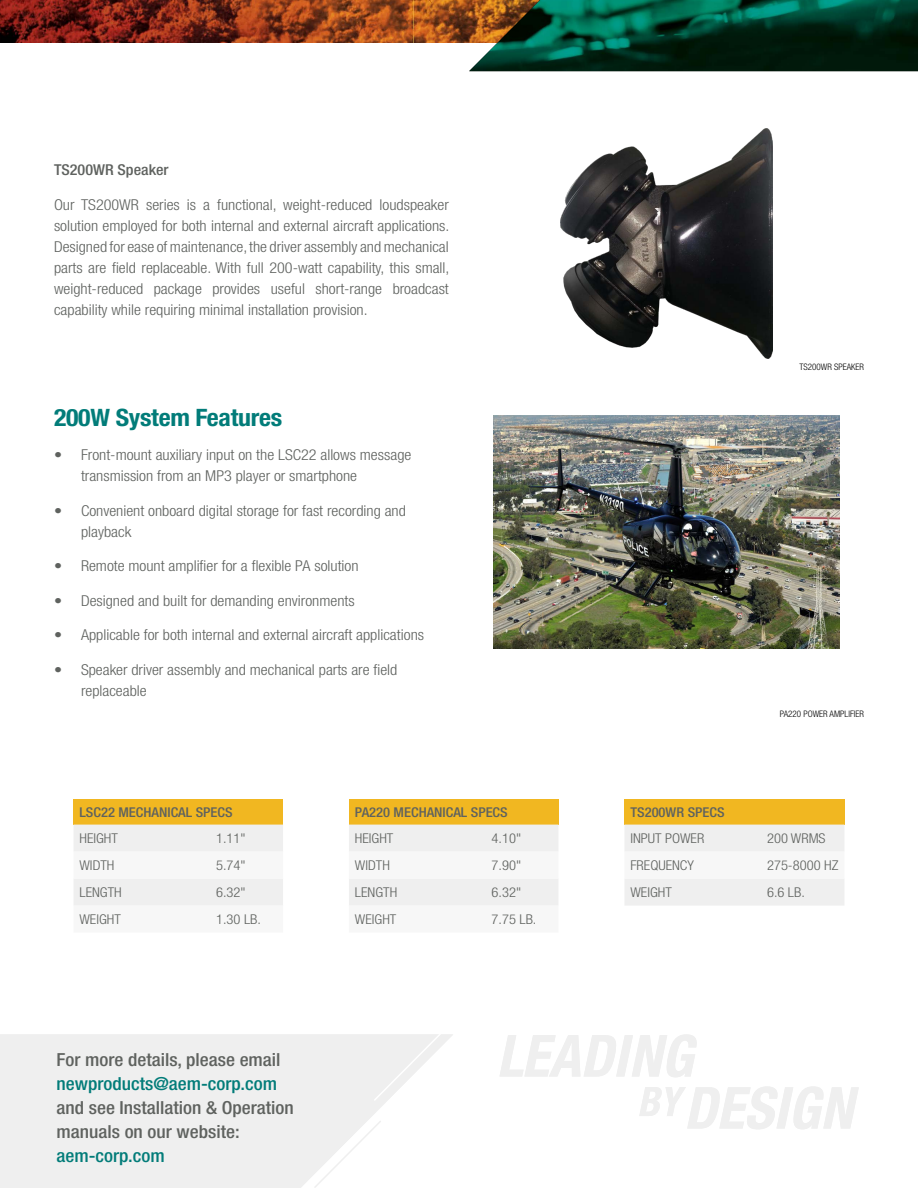
<style>
.page{position:relative;width:918px;height:1188px;background:#fff}
.page>*{position:absolute;margin:0;border:0;box-sizing:border-box;transform-origin:0 0}
.t1{font:700 condensed 24px "Helvetica Neue";letter-spacing:-.01em;color:#027c79;scale:1.08 1}
.t2{font:500 condensed 18px/24px "Helvetica Neue";color:#5f625f;scale:1.08 1}
.t3{font:500 condensed 18px "Helvetica Neue";color:#027c79;scale:1.08 1}
.t4{font:300 condensed 15px/21px "Helvetica Neue";color:#5f625f;scale:1.08 1}
.t5{font:500 condensed 15px "Helvetica Neue";color:#5f625f;scale:1.08 1}
.t6{font:300 condensed 13.5px "Helvetica Neue";color:#5f625f;scale:1.08 1}
.t7{font:500 condensed 13.5px "Helvetica Neue";color:#5f625f;scale:1.08 1}
.t8{font:300 condensed 9px "Helvetica Neue";color:#000}
</style>
<div class="page">
<img style="left:0;top:0;width:469px;height:42px">
<img style="left:469px;top:0;width:449px;height:71px">
<div style="left:74px;top:799px;width:209px;height:26px;background:#f1b721"></div>
<div style="left:74px;top:825px;width:209px;height:80px;background:#efefef"></div>
<svg style="left:500px;top:1034px;width:197px;height:43px"></svg>
<svg style="left:639px;top:1086px;width:220px;height:43px"></svg>
<svg style="left:0;top:1034px;width:453px;height:154px;fill:#efefef"></svg>
<svg style="left:373px;top:1034px;width:69px;height:68px"></svg>
<img style="left:494px;top:416px;width:345px;height:232px">
<div style="left:624px;top:799px;width:220px;height:26px;background:#f1b721"></div>
<div style="left:625px;top:825px;width:219px;height:80px;background:#efefef"></div>
<div style="left:349px;top:799px;width:209px;height:26px;background:#f1b721"></div>
<div style="left:349px;top:825px;width:209px;height:80px;background:#efefef"></div>
<img style="left:560px;top:128px;width:212px;height:231px">
<p class="t5" style="left:54px;top:161px;width:108px">TS200WR Speaker</p>
<p class="t4" style="left:54px;top:194px;width:368px;text-align:justify">Our TS200WR series is a functional, weight-reduced loudspeaker solution employed for both internal and external aircraft applications.<br>Designed for ease of maintenance, the driver assembly and mechanical parts are field replaceable. With full 200-watt capability, this small, weight-reduced package provides useful short-range broadcast capability while requiring minimal installation provision.</p>
<h1 class="t1" style="left:54px;top:403px;width:213px">200W System Features</h1>
<p class="t4" style="left:81px;top:444px;width:307px;text-indent:-27px">• Front-mount auxiliary input on the LSC22 allows message transmission from an MP3 player or smartphone</p>
<p class="t4" style="left:81px;top:500px;width:302px;text-indent:-27px">• Convenient onboard digital storage for fast recording and playback</p>
<p class="t4" style="left:54px;top:555px;width:284px">• Remote mount amplifier for a flexible PA solution</p>
<p class="t4" style="left:54px;top:590px;width:280px">• Designed and built for demanding environments</p>
<p class="t4" style="left:54px;top:624px;width:344px">• Applicable for both internal and external aircraft applications</p>
<p class="t4" style="left:81px;top:659px;width:294px;text-indent:-27px">• Speaker driver assembly and mechanical parts are field replaceable</p>
<p class="t7" style="left:80px;top:804px;width:143px">LSC22 MECHANICAL SPECS</p>
<p class="t6" style="left:80px;top:831px;width:37px">HEIGHT</p>
<p class="t6" style="left:216px;top:831px;width:29px">1.11"</p>
<p class="t6" style="left:80px;top:858px;width:34px">WIDTH</p>
<p class="t6" style="left:216px;top:858px;width:29px">5.74"</p>
<p class="t6" style="left:80px;top:885px;width:41px">LENGTH</p>
<p class="t6" style="left:216px;top:885px;width:29px">6.32"</p>
<p class="t6" style="left:80px;top:912px;width:40px">WEIGHT</p>
<p class="t6" style="left:216px;top:912px;width:43px">1.30 LB.</p>
<p class="t2" style="left:57px;top:1047px;width:209px">For more details, please email</p>
<p class="t3" style="left:57px;top:1073px;width:206px">newproducts@aem-corp.com</p>
<p class="t2" style="left:57px;top:1095px;width:221px">and see Installation &amp; Operation manuals on our website:</p>
<p class="t3" style="left:57px;top:1145px;width:102px">aem-corp.com</p>
<p class="t7" style="left:355px;top:804px;width:143px">PA220 MECHANICAL SPECS</p>
<p class="t6" style="left:355px;top:831px;width:37px">HEIGHT</p>
<p class="t6" style="left:492px;top:831px;width:29px">4.10"</p>
<p class="t6" style="left:355px;top:858px;width:34px">WIDTH</p>
<p class="t6" style="left:492px;top:858px;width:29px">7.90"</p>
<p class="t6" style="left:355px;top:885px;width:41px">LENGTH</p>
<p class="t6" style="left:492px;top:885px;width:29px">6.32"</p>
<p class="t6" style="left:355px;top:912px;width:40px">WEIGHT</p>
<p class="t6" style="left:492px;top:912px;width:43px">7.75 LB.</p>
<p class="t8" style="left:800px;top:361px;width:66px">TS200WR SPEAKER</p>
<p class="t8" style="left:780px;top:708px;width:86px">PA220 POWER AMPLIFIER</p>
<p class="t7" style="left:630px;top:804px;width:89px">TS200WR SPECS</p>
<p class="t6" style="left:630px;top:831px;width:70px">INPUT POWER</p>
<p class="t6" style="left:767px;top:831px;width:56px">200 WRMS</p>
<p class="t6" style="left:630px;top:858px;width:60px">FREQUENCY</p>
<p class="t6" style="left:767px;top:858px;width:68px">275-8000 HZ</p>
<p class="t6" style="left:630px;top:885px;width:40px">WEIGHT</p>
<p class="t6" style="left:767px;top:885px;width:37px">6.6 LB.</p>
</div>
